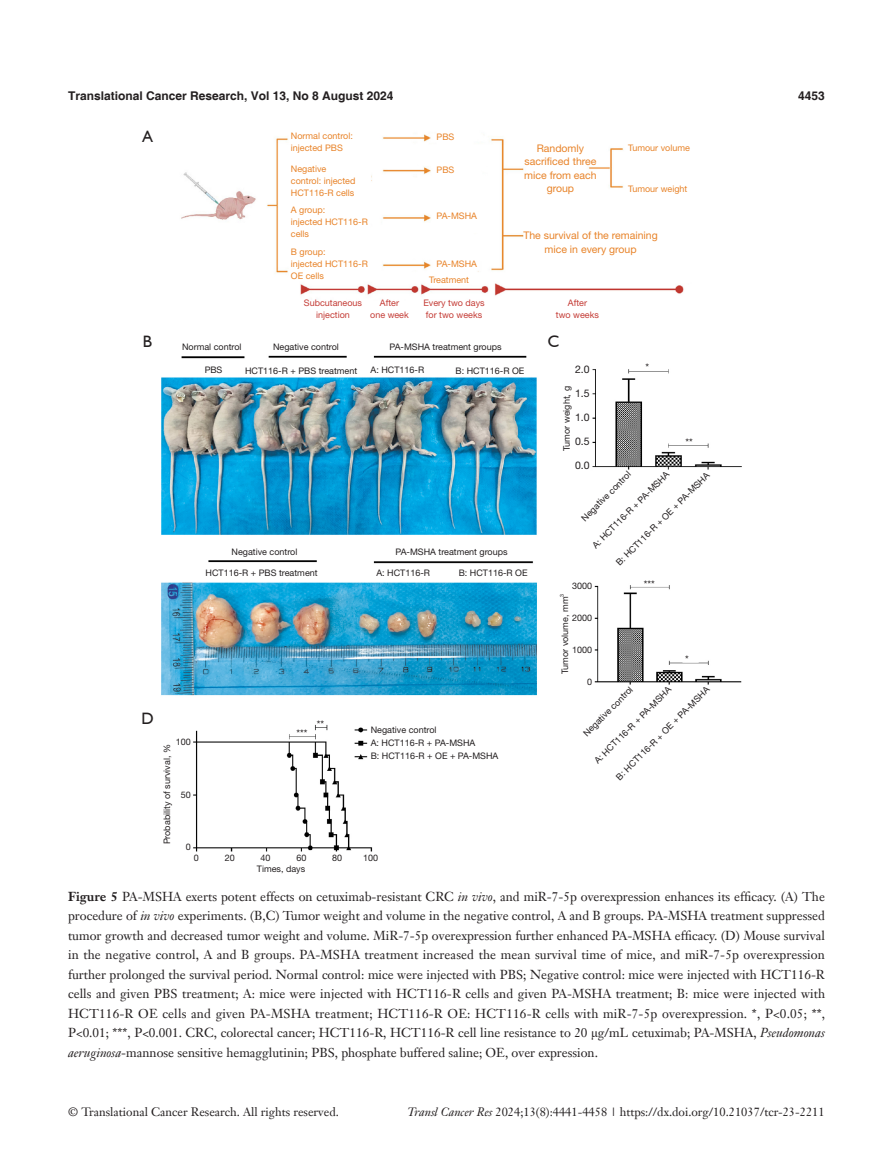
<style>
.page{position:relative;width:893px;height:1170px;background:#fff}
.page>*{position:absolute;margin:0;border:0;box-sizing:border-box;transform-origin:0 0}
.t1{font:16.5px "Humanist 521 BT";color:#231f20}
.二级标题下沉{font:12.75px/19.5px "Janson Text LT";color:#231f20;text-align:justify}
.t2{font:12px "Janson Text LT";color:#231f20}
.t3{font:700 12px "Helvetica";color:#231f20}
.二级标题下沉-2{font:10.5px/13.5px "Helvetica Neue LT Pro";color:#e88329;text-align:center}
.二级标题下沉-3{font:10.5px "Helvetica Neue LT Pro";color:#231f20}
.二级标题下沉-4{font:9px "Helvetica Neue LT Pro";color:#231f20}
.二级标题下沉-5{font:9px/12px "Helvetica Neue LT Pro";color:#e88329}
.二级标题下沉-6{font:9px/12px "Helvetica Neue LT Pro";color:#c43b35;text-align:center}
.二级标题下沉-7{font:5.25px "Helvetica Neue LT Pro";color:#231f20}
.s1{font-weight:700}
.s2{font-style:italic}
.s3{font-family:"Times New Roman"}
</style>
<div class="page">
<img style="left:161px;top:134px;width:581px;height:718px">
<div style="left:545px;top:333px;width:17px;height:17px;background:#fff"></div>
<p class="t3" style="left:68px;top:88px;width:327px">Translational Cancer Research, Vol 13, No 8 August 2024</p>
<p class="t3" style="left:798px;top:88px;width:28px">4453</p>
<p class="t1" style="left:143px;top:127px;width:12px">A</p>
<p class="t1" style="left:143px;top:331px;width:11px">B</p>
<p class="t1" style="left:142px;top:708px;width:14px">D</p>
<p class="二级标题下沉-5" style="left:291px;top:129px;width:64px">Normal control: injected PBS</p>
<p class="二级标题下沉-5" style="left:436px;top:130px;width:19px">PBS</p>
<p class="二级标题下沉-5" style="left:291px;top:162px;width:66px">Negative control: injected<br>HCT116-R cells</p>
<p class="二级标题下沉-5" style="left:291px;top:204px;width:79px">A group:<br>injected HCT116-R cells</p>
<p class="二级标题下沉-5" style="left:291px;top:245px;width:79px">B group:<br>injected HCT116-R<br>OE cells</p>
<p class="二级标题下沉-5" style="left:436px;top:163px;width:19px">PBS</p>
<p class="二级标题下沉-5" style="left:436px;top:210px;width:42px">PA-MSHA</p>
<p class="二级标题下沉-5" style="left:436px;top:257px;width:42px">PA-MSHA</p>
<p class="二级标题下沉-5" style="left:429px;top:273px;width:42px">Treatment</p>
<p class="二级标题下沉-2" style="left:537px;top:141px;width:49px">Randomly</p>
<p class="二级标题下沉-2" style="left:524px;top:154px;width:74px">sacrificed three mice from each group</p>
<p class="二级标题下沉-2" style="left:523px;top:228px;width:136px">The survival of the remaining mice in every group</p>
<p class="二级标题下沉-5" style="left:628px;top:142px;width:63px">Tumour volume</p>
<p class="二级标题下沉-5" style="left:628px;top:182px;width:61px">Tumour weight</p>
<p class="二级标题下沉-6" style="left:304px;top:297px;width:60px">Subcutaneous injection</p>
<p class="二级标题下沉-6" style="left:370px;top:297px;width:40px">After<br>one week</p>
<p class="二级标题下沉-6" style="left:556px;top:296px;width:44px">After<br>two weeks</p>
<p class="二级标题下沉-6" style="left:423px;top:297px;width:63px;text-align:left">Every two days for two weeks</p>
<p class="二级标题下沉-4" style="left:182px;top:341px;width:61px">Normal control</p>
<p class="二级标题下沉-4" style="left:273px;top:341px;width:67px">Negative control</p>
<p class="二级标题下沉-4" style="left:390px;top:341px;width:114px">PA-MSHA treatment groups</p>
<p class="二级标题下沉-4" style="left:205px;top:364px;width:19px">PBS</p>
<p class="二级标题下沉-4" style="left:245px;top:365px;width:114px">HCT116-R + PBS treatment</p>
<p class="二级标题下沉-4" style="left:370px;top:364px;width:55px">A: HCT116-R</p>
<p class="二级标题下沉-4" style="left:455px;top:365px;width:70px">B: HCT116-R OE</p>
<p class="二级标题下沉-4" style="left:232px;top:546px;width:67px">Negative control</p>
<p class="二级标题下沉-4" style="left:206px;top:567px;width:114px">HCT116-R + PBS treatment</p>
<p class="二级标题下沉-4" style="left:396px;top:546px;width:114px">PA-MSHA treatment groups</p>
<p class="二级标题下沉-4" style="left:376px;top:567px;width:55px">A: HCT116-R</p>
<p class="二级标题下沉-4" style="left:459px;top:567px;width:70px">B: HCT116-R OE</p>
<p class="二级标题下沉-4" style="left:176px;top:736px;width:17px">100</p>
<p class="二级标题下沉-4" style="left:161px;top:844px;width:101px;rotate:-90deg">Probability of survival, %</p>
<p class="二级标题下沉-4" style="left:181px;top:788px;width:12px">50</p>
<p class="二级标题下沉-4" style="left:186px;top:841px;width:7px">0</p>
<p class="二级标题下沉-3" style="left:296px;top:726px;width:13px">***</p>
<p class="二级标题下沉-3" style="left:317px;top:717px;width:9px">**</p>
<p class="二级标题下沉-4" style="left:371px;top:723px;width:67px">Negative control</p>
<p class="二级标题下沉-4" style="left:371px;top:737px;width:106px">A: HCT116-R + PA-MSHA</p>
<p class="二级标题下沉-4" style="left:371px;top:750px;width:129px">B: HCT116-R + OE + PA-MSHA</p>
<p class="二级标题下沉-4" style="left:194px;top:852px;width:7px">0</p>
<p class="二级标题下沉-4" style="left:225px;top:852px;width:12px">20</p>
<p class="二级标题下沉-4" style="left:261px;top:852px;width:12px">40</p>
<p class="二级标题下沉-4" style="left:296px;top:852px;width:12px">60</p>
<p class="二级标题下沉-4" style="left:332px;top:852px;width:12px">80</p>
<p class="二级标题下沉-4" style="left:363px;top:852px;width:17px">100</p>
<p class="二级标题下沉-4" style="left:257px;top:863px;width:50px">Times, days</p>
<p class="t1" style="left:548px;top:331px;width:13px">C</p>
<p class="二级标题下沉-3" style="left:645px;top:361px;width:5px">*</p>
<p class="二级标题下沉-3" style="left:575px;top:362px;width:16px">2.0</p>
<p class="二级标题下沉-3" style="left:575px;top:386px;width:16px">1.5</p>
<p class="二级标题下沉-3" style="left:575px;top:410px;width:16px">1.0</p>
<p class="二级标题下沉-3" style="left:575px;top:434px;width:16px">0.5</p>
<p class="二级标题下沉-3" style="left:575px;top:459px;width:16px">0.0</p>
<p class="二级标题下沉-4" style="left:561px;top:451px;width:66px;rotate:-90deg">Tumor weight, g</p>
<p class="二级标题下沉-3" style="left:686px;top:435px;width:9px">**</p>
<p class="二级标题下沉-4" style="left:590px;top:542px;width:106px;rotate:-45deg">A: HCT116-R + PA-MSHA</p>
<p class="二级标题下沉-4" style="left:579px;top:515px;width:67px;rotate:-45deg">Negative control</p>
<p class="二级标题下沉-4" style="left:614px;top:560px;width:129px;rotate:-45deg">B: HCT116-R + OE + PA-MSHA</p>
<p class="二级标题下沉-3" style="left:644px;top:577px;width:13px">***</p>
<p class="二级标题下沉-4" style="left:572px;top:580px;width:22px">3000</p>
<p class="二级标题下沉-4" style="left:572px;top:612px;width:22px">2000</p>
<p class="二级标题下沉-4" style="left:572px;top:644px;width:22px">1000</p>
<p class="二级标题下沉-4" style="left:587px;top:676px;width:7px">0</p>
<p class="二级标题下沉-7" style="left:559px;top:596px;width:4px;rotate:-90deg">3</p>
<p class="二级标题下沉-4" style="left:559px;top:674px;width:79px;rotate:-90deg">Tumor volume, mm</p>
<p class="二级标题下沉-3" style="left:685px;top:652px;width:5px">*</p>
<p class="二级标题下沉-4" style="left:592px;top:758px;width:106px;rotate:-45deg">A: HCT116-R + PA-MSHA</p>
<p class="二级标题下沉-4" style="left:614px;top:774px;width:129px;rotate:-45deg">B: HCT116-R + OE + PA-MSHA</p>
<p class="二级标题下沉-4" style="left:581px;top:730px;width:67px;rotate:-45deg">Negative control</p>
<p class="二级标题下沉" style="left:68px;top:886px;width:759px"><span class="s1">Figure 5</span> PA-MSHA exerts potent effects on cetuximab-resistant CRC <span class="s2">in vivo</span>, and miR-7-5p overexpression enhances its efficacy. (A) The procedure of <span class="s2">in vivo</span> experiments. (B,C) Tumor weight and volume in the negative control, A and B groups. PA-MSHA treatment suppressed tumor growth and decreased tumor weight and volume. MiR-7-5p overexpression further enhanced PA-MSHA efficacy. (D) Mouse survival in the negative control, A and B groups. PA-MSHA treatment increased the mean survival time of mice, and miR-7-5p overexpression further prolonged the survival period. Normal control: mice were injected with PBS; Negative control: mice were injected with HCT116-R cells and given PBS treatment; A: mice were injected with HCT116-R cells and given PA-MSHA treatment; B: mice were injected with HCT116-R OE cells and given PA-MSHA treatment; HCT116-R OE: HCT116-R cells with miR-7-5p overexpression. *, P&lt;0.05; **, P&lt;0.01; ***, P&lt;0.001. CRC, colorectal cancer; HCT116-R, HCT116-R cell line resistance to 20 <span class="s3">μ</span>g/mL cetuximab; PA-MSHA, <span class="s2">Pseudomonas aeruginosa</span>-mannose sensitive hemagglutinin; PBS, phosphate buffered saline; OE, over expression.</p>
<p class="t2" style="left:68px;top:1104px;width:272px">© Translational Cancer Research. All rights reserved.</p>
<p class="t2" style="left:407px;top:1104px;width:419px"><span class="s2">Transl Cancer Res</span> 2024;13(8):4441-4458 | https://dx.doi.org/10.21037/tcr-23-2211</p>
</div>
